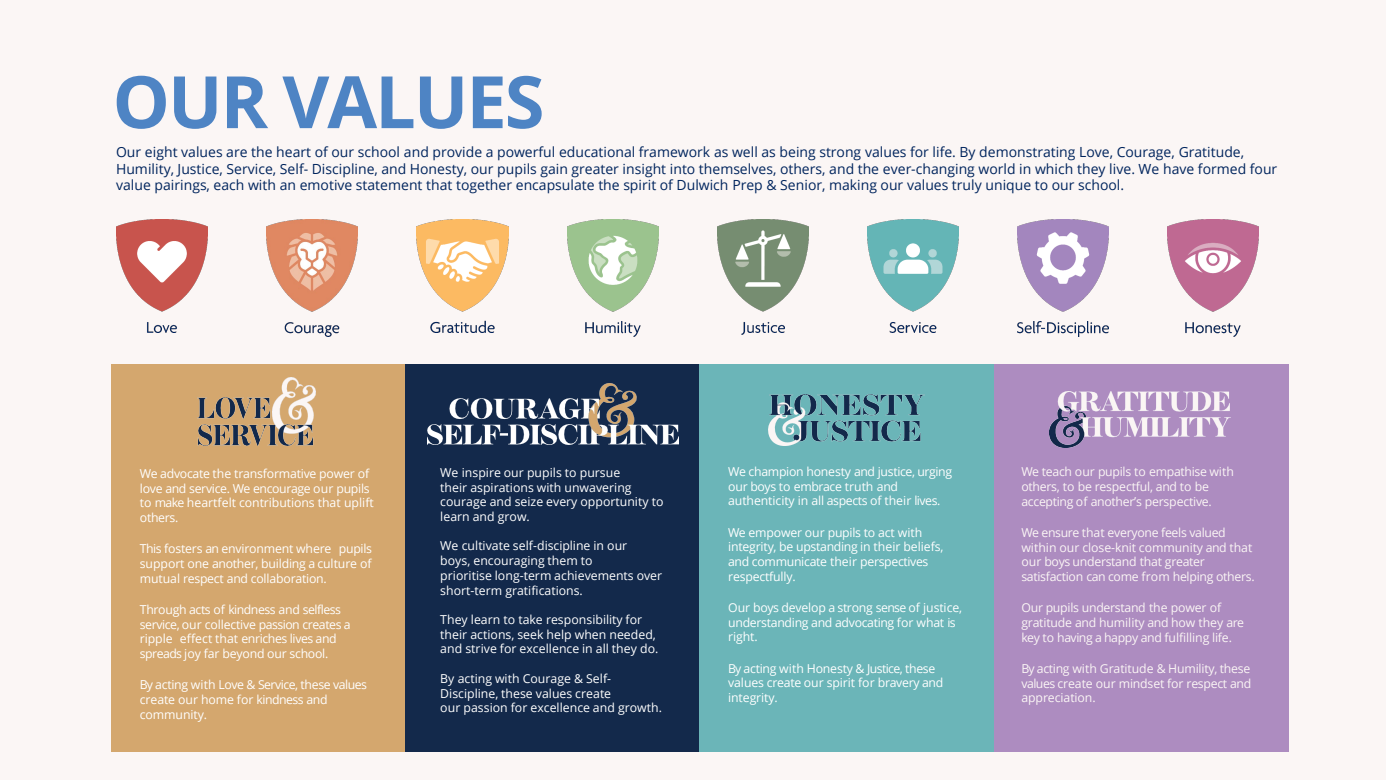
<style>
.page{position:relative;width:1386px;height:780px;background:#fff}
.page>*{position:absolute;margin:0;border:0;box-sizing:border-box;transform-origin:0 0}
.t1{font:700 72.27px "Open Sans";letter-spacing:-.03em;color:#4e84c4}
.t2{font:14px/16.8px "Open Sans";color:#00245d}
.t3{font:12.25px/14.7px "Open Sans";letter-spacing:-.005em;color:#fff}
.t4{font:12.25px/14.7px "Open Sans";letter-spacing:-.02em;color:#fbf6f5}
.t5{font:12.25px/14.7px "Open Sans";letter-spacing:-.025em;color:#fff}
.t6{font:12.25px/14.7px "Open Sans";letter-spacing:-.03em;color:#fff}
</style>
<div class="page">
<div style="left:0;top:0;width:1385px;height:779px;background:#fbf6f5"></div>
<div style="left:111px;top:364px;width:294px;height:387px;background:#d4a76e"></div>
<img style="left:197px;top:377px;width:118px;height:68px">
<div style="left:405px;top:364px;width:294px;height:387px;background:#13294b"></div>
<div style="left:699px;top:364px;width:294px;height:387px;background:#6bb5b8"></div>
<div style="left:993px;top:364px;width:294px;height:387px;background:#ad8cc0"></div>
<img style="left:768px;top:394px;width:156px;height:51px">
<img style="left:1049px;top:392px;width:181px;height:55px">
<img style="left:427px;top:383px;width:251px;height:61px">
<img style="left:116px;top:220px;width:92px;height:112px">
<img style="left:867px;top:220px;width:91px;height:112px">
<img style="left:267px;top:220px;width:91px;height:116px">
<img style="left:417px;top:220px;width:91px;height:112px">
<img style="left:1167px;top:220px;width:91px;height:116px">
<img style="left:567px;top:220px;width:91px;height:116px">
<img style="left:1017px;top:220px;width:91px;height:116px">
<img style="left:717px;top:220px;width:91px;height:114px">
<p class="t1" style="left:112px;top:51px;width:433px">OUR VALUES</p>
<p class="t2" style="left:116px;top:143px;width:1162px">Our eight values are the heart of our school and provide a powerful educational framework as well as being strong values for life. By demonstrating Love, Courage, Gratitude,<br>Humility, Justice, Service, Self- Discipline, and Honesty, our pupils gain greater insight into themselves, others, and the ever-changing world in which they live. We have formed four value pairings, each with an emotive statement that together encapsulate the spirit of Dulwich Prep &amp; Senior, making our values truly unique to our school.</p>
<p class="t3" style="left:140px;top:465px;width:235px">We advocate the transformative power of love and service. We encourage our pupils to make heartfelt contributions that uplift others.</p>
<p class="t3" style="left:140px;top:541px;width:234px;text-align:justify">This fosters an environment where pupils support one another, building a culture of mutual respect and collaboration.</p>
<p class="t6" style="left:140px;top:601px;width:212px">Through acts of kindness and selfless service, our collective passion creates a ripple effect that enriches lives and spreads joy far beyond our school.</p>
<p class="t5" style="left:140px;top:676px;width:229px">By acting with Love &amp; Service, these values create our home for kindness and community.</p>
<p class="t3" style="left:440px;top:464px;width:181px">We inspire our pupils to pursue</p>
<p class="t3" style="left:440px;top:479px;width:225px">their aspirations with unwavering courage and seize every opportunity to learn and grow.</p>
<p class="t3" style="left:440px;top:538px;width:188px">We cultivate self-discipline in our</p>
<p class="t3" style="left:440px;top:552px;width:154px">boys, encouraging them to</p>
<p class="t3" style="left:440px;top:567px;width:223px">prioritise long-term achievements over short-term gratifications.</p>
<p class="t3" style="left:440px;top:611px;width:219px">They learn to take responsibility for their actions, seek help when needed, and strive for excellence in all they do.</p>
<p class="t3" style="left:440px;top:670px;width:172px">By acting with Courage &amp; Self-<br>Discipline, these values create</p>
<p class="t3" style="left:440px;top:699px;width:223px">our passion for excellence and growth.</p>
<p class="t5" style="left:728px;top:463px;width:225px">We champion honesty and justice, urging our boys to embrace truth and authenticity in all aspects of their lives.</p>
<p class="t3" style="left:728px;top:524px;width:217px">We empower our pupils to act with integrity, be upstanding in their beliefs, and communicate their perspectives respectfully.</p>
<p class="t5" style="left:728px;top:599px;width:236px">Our boys develop a strong sense of justice, understanding and advocating for what is right.</p>
<p class="t3" style="left:728px;top:660px;width:217px">By acting with Honesty &amp; Justice, these values create our spirit for bravery and integrity.</p>
<p class="t4" style="left:1021px;top:464px;width:214px">We teach our pupils to empathise with others, to be respectful, and to be accepting of another’s perspective.</p>
<p class="t4" style="left:1021px;top:524px;width:235px">We ensure that everyone feels valued within our close-knit community and that our boys understand that greater satisfaction can come from helping others.</p>
<p class="t4" style="left:1021px;top:599px;width:224px">Our pupils understand the power of gratitude and humility and how they are key to having a happy and fulfilling life.</p>
<p class="t4" style="left:1021px;top:660px;width:231px;text-align:justify">By acting with Gratitude &amp; Humility, these values create our mindset for respect and appreciation.</p>
</div>
